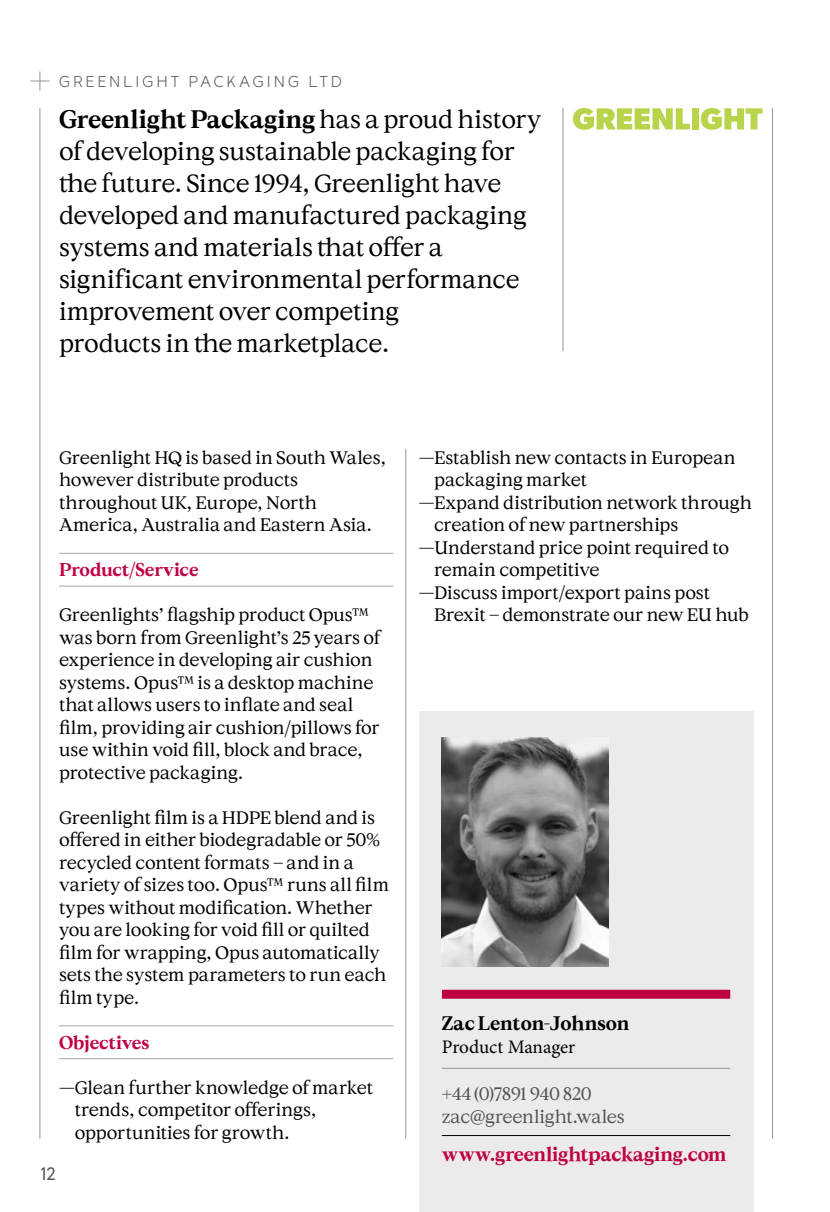
<style>
.page{position:relative;width:830px;height:1212px;background:#fff}
.page>*{position:absolute;margin:0;border:0;box-sizing:border-box;transform-origin:0 0}
.StandFirst_Serif_16{font:24.75px/31.9px "Cymru Serif";letter-spacing:-.015em;color:#000}
.URL{font:700 19.12px "Cymru Serif";letter-spacing:-.015em;color:#c00045}
.StandFirst_Serif_16-2{font:700 19.12px "Cymru Serif";letter-spacing:.005em;color:#000}
._03_Name_Line{font:19.12px "Minion Pro";letter-spacing:-.005em;color:#000}
._02_Body{font:18px/22.5px "Wales Serif";letter-spacing:-.01em;color:#000}
._02_Body-2{font:18px/22.9px "Wales Serif";letter-spacing:-.015em;color:#555}
._01_Red_Title_Line{font:700 18px "Cymru Serif";letter-spacing:-.01em;color:#c00045}
.t1{font:18px "Wales Sans Body";color:#555}
.t2{font:300 15.75px "Wales Sans Headline";letter-spacing:.22em;color:#555}
.s1{font-weight:700}
.s2{font-family:"Wales Serif"}
</style>
<div class="page">
<hr style="left:771px;top:108px;width:1px;height:1031px;background:#939393">
<hr style="left:39px;top:108px;width:1px;height:1031px;background:#939393">
<svg style="left:30px;top:71px;width:19px;height:20px"></svg>
<hr style="left:59px;top:553px;width:334px;height:1px;background:#aaa">
<hr style="left:59px;top:586px;width:334px;height:1px;background:#aaa">
<hr style="left:59px;top:1025px;width:334px;height:1px;background:#aaa">
<hr style="left:59px;top:1058px;width:334px;height:1px;background:#aaa">
<hr style="left:405px;top:449px;width:1px;height:690px;background:#939393">
<svg style="left:573px;top:108px;width:116px;height:22px"></svg>
<div style="left:691px;top:108px;width:7px;height:21px;background:#b8d44a"></div>
<svg style="left:700px;top:108px;width:62px;height:22px"></svg>
<hr style="left:562px;top:108px;width:1px;height:243px;background:#939393">
<div style="left:419px;top:711px;width:334px;height:501px;background:#ebebeb"></div>
<div style="left:441px;top:990px;width:288px;height:9px;background:#c00045"></div>
<img style="left:441px;top:737px;width:167px;height:230px">
<hr style="left:441px;top:1068px;width:288px;height:1px;background:#939393">
<hr style="left:441px;top:1135px;width:288px;height:1px;background:#000">
<p class="t2" style="left:59px;top:71px;width:284px">GREENLIGHT PACKAGING LTD</p>
<p class="StandFirst_Serif_16" style="left:59px;top:103px;width:484px"><span class="s1">Greenlight Packaging</span> has a proud history of developing sustainable packaging for the future. Since 1994, Greenlight have developed and manufactured packaging systems and materials that offer a significant environmental performance improvement over competing<br>products in the marketplace.</p>
<p class="_02_Body" style="left:59px;top:446px;width:328px">Greenlight HQ is based in South Wales, however distribute products throughout UK, Europe, North America, Australia and Eastern Asia.</p>
<p class="_01_Red_Title_Line" style="left:59px;top:559px;width:141px">Pro<span class="s2">d</span>uct/Service</p>
<p class="_02_Body" style="left:59px;top:603px;width:323px">Greenlights’ flagship product Opus™ was born from Greenlight’s 25 years of experience in developing air cushion systems. Opus™ is a desktop machine that allows users to inflate and seal film, providing air cushion/pillows for use within void fill, block and brace, protective packaging.</p>
<p class="_02_Body" style="left:59px;top:806px;width:331px">Greenlight film is a HDPE blend and is offered in either biodegradable or 50% recycled content formats – and in a variety of sizes too. Opus™ runs all film types without modification. Whether you are looking for void fill or quilted film for wrapping, Opus automatically sets the system parameters to run each film type.</p>
<p class="_01_Red_Title_Line" style="left:59px;top:1031px;width:92px">Objectives</p>
<p class="_02_Body" style="left:75px;top:1076px;width:299px;text-indent:-16px">—Glean further knowledge of market trends, competitor offerings, opportunities for growth.</p>
<p class="t1" style="left:41px;top:1163px;width:17px">12</p>
<p class="_02_Body" style="left:434px;top:446px;width:303px;text-indent:-15px">—Establish new contacts in European packaging market</p>
<p class="_02_Body" style="left:434px;top:491px;width:319px;text-indent:-15px">—Expand distribution network through creation of new partnerships</p>
<p class="_02_Body" style="left:434px;top:536px;width:296px;text-indent:-15px">—Understand price point required to remain competitive</p>
<p class="_02_Body" style="left:434px;top:581px;width:316px;text-indent:-15px">—Discuss import/export pains post<br>Brexit – demonstrate our new EU hub</p>
<p class="StandFirst_Serif_16-2" style="left:441px;top:1011px;width:189px">Zac Lenton-Johnson</p>
<p class="_03_Name_Line" style="left:441px;top:1033px;width:135px">Product Manager</p>
<p class="_02_Body-2" style="left:441px;top:1081px;width:184px">+44 (0)7891 940 820 zac@greenlight.wales</p>
<p class="URL" style="left:441px;top:1143px;width:286px">www.greenlightpackaging.com</p>
</div>
